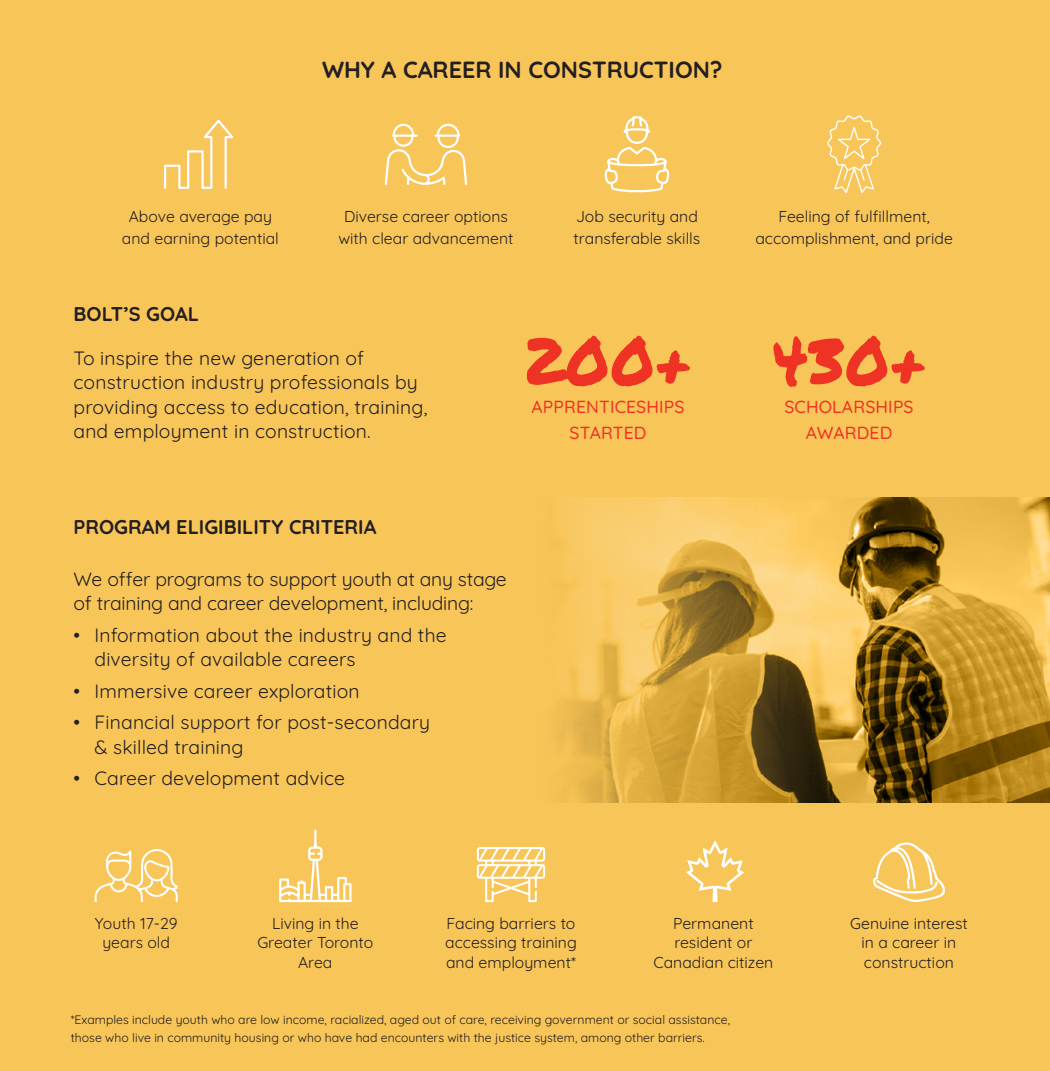
<style>
.page{position:relative;width:1050px;height:1071px;background:#f8c559}
.page>*{position:absolute;margin:0;border:0;box-sizing:border-box;transform-origin:0 0}
.t1{font:64.75px "Permanent Marker";letter-spacing:.01em;color:#ee3224}
.t2{font:300 23.45px "Quicksand";color:#231f20}
.t3{font:300 19.95px "Quicksand";color:#231f20}
.t4{font:300 19.25px/24.5px "Quicksand";letter-spacing:.01em;color:#231f20}
.t5{font:300 19.25px/24.5px "Quicksand";letter-spacing:-.01em;color:#231f20}
.t6{font:300 17.5px/25px "Quicksand";letter-spacing:.01em;color:#ee3224;text-align:center}
.t7{font:300 15.75px/19.2px "Quicksand";color:#231f20;text-align:center}
.t8{font:300 12.25px/17.5px "Quicksand";color:#231f20}
</style>
<div class="page">
<img style="left:558px;top:497px;width:492px;height:305px">
<svg style="left:164px;top:119px;width:70px;height:70px"></svg>
<svg style="left:279px;top:830px;width:73px;height:72px"></svg>
<svg style="left:873px;top:842px;width:72px;height:60px"></svg>
<svg style="left:684px;top:775px;width:63px;height:128px"></svg>
<svg style="left:94px;top:849px;width:84px;height:53px"></svg>
<svg style="left:477px;top:847px;width:68px;height:55px"></svg>
<svg style="left:384px;top:123px;width:84px;height:62px"></svg>
<hr style="left:393px;top:135px;width:24px;height:2px;background:#fff">
<svg style="left:827px;top:115px;width:54px;height:78px"></svg>
<svg style="left:604px;top:116px;width:66px;height:76px"></svg>
<p class="t2" style="left:322px;top:51px;width:402px">WHY A CAREER IN CONSTRUCTION?</p>
<p class="t7" style="left:122px;top:203px;width:158px;line-height:22.1px">Above average pay and earning potential</p>
<p class="t7" style="left:574px;top:203px;width:128px;line-height:22.1px;text-align:left">Job security and transferable skills</p>
<p class="t7" style="left:755px;top:203px;width:199px;line-height:22.1px">Feeling of fulfillment, accomplishment, and pride</p>
<p class="t7" style="left:338px;top:203px;width:177px;line-height:22.1px">Diverse career options with clear advancement</p>
<p class="t3" style="left:74px;top:298px;width:127px">BOLT’S GOAL</p>
<p class="t4" style="left:74px;top:344px;width:355px">To inspire the new generation of construction industry professionals by providing access to education, training, and employment in construction.</p>
<p class="t1" style="left:523px;top:313px;width:172px">200+</p>
<p class="t6" style="left:531px;top:393px;width:155px">APPRENTICESHIPS<br>STARTED</p>
<p class="t3" style="left:74px;top:512px;width:304px">PROGRAM ELIGIBILITY CRITERIA</p>
<p class="t5" style="left:74px;top:565px;width:435px">We offer programs to support youth at any stage of training and career development, including:</p>
<p class="t4" style="left:95px;top:621px;width:354px;text-indent:-21px">• Information about the industry and the diversity of available careers</p>
<p class="t4" style="left:74px;top:677px;width:288px">• Immersive career exploration</p>
<p class="t4" style="left:95px;top:708px;width:337px;text-indent:-21px">• Financial support for post-secondary &amp; skilled training</p>
<p class="t4" style="left:74px;top:764px;width:273px">• Career development advice</p>
<p class="t1" style="left:770px;top:313px;width:159px">430+</p>
<p class="t6" style="left:784px;top:393px;width:131px">SCHOLARSHIPS<br>AWARDED</p>
<p class="t7" style="left:95px;top:912px;width:84px">Youth 17-29 years old</p>
<p class="t7" style="left:653px;top:912px;width:121px">Permanent resident or<br>Canadian citizen</p>
<p class="t7" style="left:257px;top:912px;width:117px">Living in the<br>Greater Toronto<br>Area</p>
<p class="t7" style="left:850px;top:912px;width:119px">Genuine interest in a career in construction</p>
<p class="t7" style="left:445px;top:912px;width:133px;text-align:justify">Facing barriers to accessing training and employment*</p>
<p class="t8" style="left:71px;top:1010px;width:661px">*Examples include youth who are low income, racialized, aged out of care, receiving government or social assistance, those who live in community housing or who have had encounters with the justice system, among other barriers.</p>
</div>
